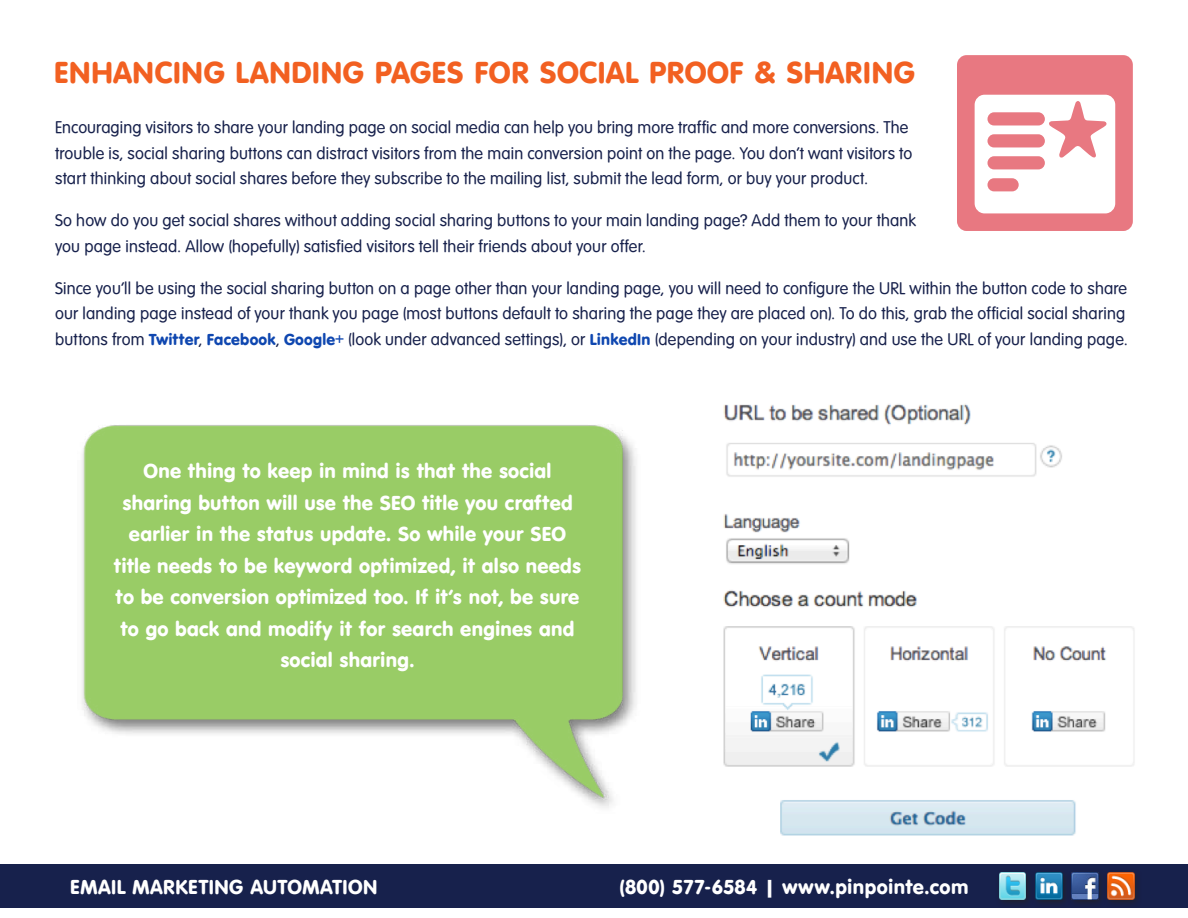
<style>
.page{position:relative;width:1188px;height:918px;background:#fff}
.page>*{position:absolute;margin:0;border:0;box-sizing:border-box;transform-origin:0 0}
.t1{font:31.5px "VAG Rounded";letter-spacing:.015em;color:#f26021}
.t2{font:21px/31.5px "VAG Rounded";letter-spacing:.005em;color:#fff;text-align:center}
.t3{font:16.5px/25.5px "VAG Rounded Lt Normal";letter-spacing:.01em;color:#17214c}
.s1{font-family:"VAG Rounded";color:#0f47b0}
</style>
<div class="page">
<div style="left:0;top:864px;width:1188px;height:44px;background:#17214c"></div>
<div style="left:1067px;top:869px;width:40px;height:39px;background:#231f20;opacity:.75"></div>
<img style="left:1071px;top:873px;width:27px;height:27px">
<div style="left:995px;top:869px;width:39px;height:39px;background:#231f20;opacity:.75"></div>
<img style="left:999px;top:873px;width:27px;height:27px">
<div style="left:1031px;top:869px;width:40px;height:39px;background:#231f20;opacity:.75"></div>
<img style="left:1036px;top:873px;width:26px;height:27px">
<div style="left:1103px;top:869px;width:40px;height:39px;background:#231f20;opacity:.75"></div>
<img style="left:1107px;top:873px;width:27px;height:27px">
<img style="left:957px;top:55px;width:176px;height:176px">
<img style="left:723px;top:404px;width:412px;height:432px">
<img style="left:82px;top:425px;width:554px;height:383px">
<p class="t1" style="left:54px;top:54px;width:863px">ENHANCING LANDING PAGES FOR SOCIAL PROOF &amp; SHARING</p>
<p class="t3" style="left:55px;top:115px;width:859px">Encouraging visitors to share your landing page on social media can help you bring more traffic and more conversions. The trouble is, social sharing buttons can distract visitors from the main conversion point on the page. You don’t want visitors to start thinking about social shares before they subscribe to the mailing list, submit the lead form, or buy your product.</p>
<p class="t3" style="left:55px;top:208px;width:862px">So how do you get social shares without adding social sharing buttons to your main landing page? Add them to your thank you page instead. Allow (hopefully) satisfied visitors tell their friends about your offer.</p>
<p class="t3" style="left:55px;top:275px;width:1074px">Since you’ll be using the social sharing button on a page other than your landing page, you will need to configure the URL within the button code to share our landing page instead of your thank you page (most buttons default to sharing the page they are placed on). To do this, grab the official social sharing buttons from <span class="s1">Twitter</span>, <span class="s1">Facebook</span>, <span class="s1">Google+</span> (look under advanced settings), or <span class="s1">LinkedIn</span> (depending on your industry) and use the URL of your landing page.</p>
<p class="t2" style="left:114px;top:455px;width:469px">One thing to keep in mind is that the social sharing button will use the SEO title you crafted earlier in the status update. So while your SEO title needs to be keyword optimized, it also needs to be conversion optimized too. If it’s not, be sure to go back and modify it for search engines and social sharing.</p>
<p class="t2" style="left:70px;top:871px;width:309px">EMAIL MARKETING AUTOMATION</p>
<p class="t2" style="left:620px;top:871px;width:350px">(800) 577-6584 | www.pinpointe.com</p>
</div>
